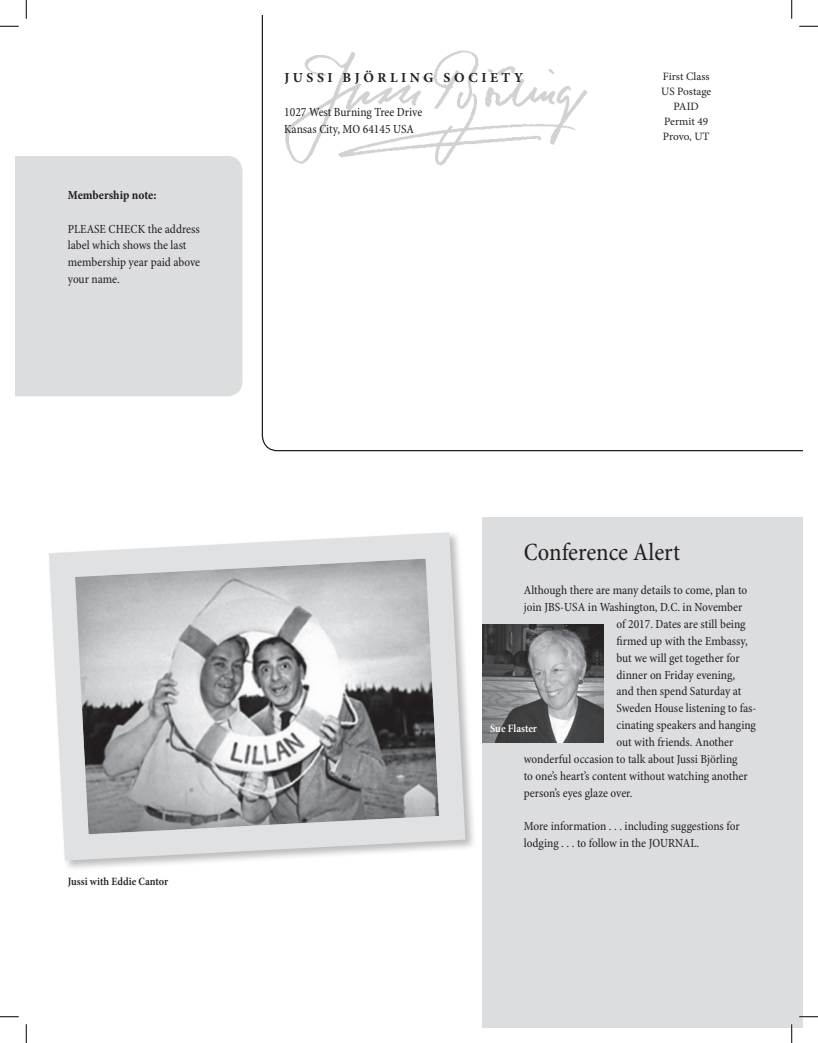
<style>
.page{position:relative;width:818px;height:1043px;background:#fff}
.page>*{position:absolute;margin:0;border:0;box-sizing:border-box;transform-origin:0 0}
.head{font:condensed 25px "Minion Pro";color:#231f20}
.txt{font:700 13.75px "Minion Pro";letter-spacing:.26em;color:#231f20}
.txt-2{font:condensed 12.5px/16.9px "Minion Pro";letter-spacing:-.005em;color:#231f20}
.txt-3{font:700 condensed 12.5px "Minion Pro";letter-spacing:-.005em;color:#231f20}
.t1{font:11.25px "Minion Pro";letter-spacing:-.005em;color:#231f20}
.t2{font:600 condensed 11.25px "Minion Pro";letter-spacing:-.005em;color:#231f20}
.t3{font:600 condensed 11.25px "Minion Pro";color:#fff}
</style>
<div class="page">
<div style="left:482px;top:517px;width:320px;height:511px;background:#dcdddf"></div>
<svg style="left:262px;top:15px;width:540px;height:436px"></svg>
<img style="left:274px;top:44px;width:318px;height:125px">
<div style="left:15px;top:156px;width:227px;height:240px;background:#dcdddf"></div>
<svg style="left:49px;top:532px;width:425px;height:337px;background:#bfbfc1"></svg>
<img style="left:482px;top:624px;width:121px;height:118px">
<svg style="left:0;top:25px;width:19px;height:2px"></svg>
<svg style="left:799px;top:25px;width:19px;height:2px"></svg>
<svg style="left:0;top:1016px;width:19px;height:1px"></svg>
<svg style="left:799px;top:1015px;width:19px;height:2px"></svg>
<svg style="left:25px;top:0;width:2px;height:19px"></svg>
<svg style="left:25px;top:1024px;width:2px;height:18px"></svg>
<svg style="left:790px;top:0;width:2px;height:19px"></svg>
<svg style="left:791px;top:1024px;width:1px;height:18px"></svg>
<p class="txt-3" style="left:68px;top:187px;width:90px">Membership note:</p>
<p class="txt-2" style="left:68px;top:221px;width:134px">PLEASE CHECK the address label which shows the last membership year paid above your name.</p>
<p class="txt" style="left:284px;top:70px;width:240px">JUSSI BJÖRLING SOCIETY</p>
<p class="txt-2" style="left:284px;top:104px;width:140px">1027 West Burning Tree Drive</p>
<p class="txt-2" style="left:284px;top:121px;width:131px">Kansas City, MO 64145 USA</p>
<p class="t1" style="left:662px;top:69px;width:48px">First Class</p>
<p class="t1" style="left:661px;top:84px;width:52px">US Postage</p>
<p class="t1" style="left:673px;top:99px;width:27px">PAID</p>
<p class="t1" style="left:664px;top:114px;width:45px">Permit 49</p>
<p class="t1" style="left:662px;top:129px;width:48px">Provo, UT</p>
<p class="t2" style="left:68px;top:875px;width:102px">Jussi with Eddie Cantor</p>
<p class="head" style="left:523px;top:537px;width:158px">Conference Alert</p>
<p class="txt-2" style="left:523px;top:582px;width:225px">Although there are many details to come, plan to</p>
<p class="txt-2" style="left:523px;top:599px;width:220px">join JBS-USA in Washington, D.C. in November</p>
<p class="txt-2" style="left:616px;top:616px;width:130px">of 2017. Dates are still being</p>
<p class="txt-2" style="left:616px;top:633px;width:133px">firmed up with the Embassy,</p>
<p class="txt-2" style="left:616px;top:649px;width:125px">but we will get together for</p>
<p class="txt-2" style="left:616px;top:666px;width:120px">dinner on Friday evening,</p>
<p class="txt-2" style="left:616px;top:683px;width:126px">and then spend Saturday at</p>
<p class="txt-2" style="left:616px;top:700px;width:141px">Sweden House listening to fas-</p>
<p class="txt-2" style="left:616px;top:717px;width:141px">cinating speakers and hanging</p>
<p class="txt-2" style="left:616px;top:734px;width:118px">out with friends. Another</p>
<p class="txt-2" style="left:523px;top:751px;width:215px">wonderful occasion to talk about Jussi Björling</p>
<p class="txt-2" style="left:523px;top:768px;width:225px">to one’s heart’s content without watching another</p>
<p class="txt-2" style="left:523px;top:784px;width:110px">person’s eyes glaze over.</p>
<p class="txt-2" style="left:523px;top:818px;width:217px">More information . . . including suggestions for lodging . . . to follow in the JOURNAL.</p>
<p class="t3" style="left:490px;top:721px;width:48px">Sue Flaster</p>
</div>
